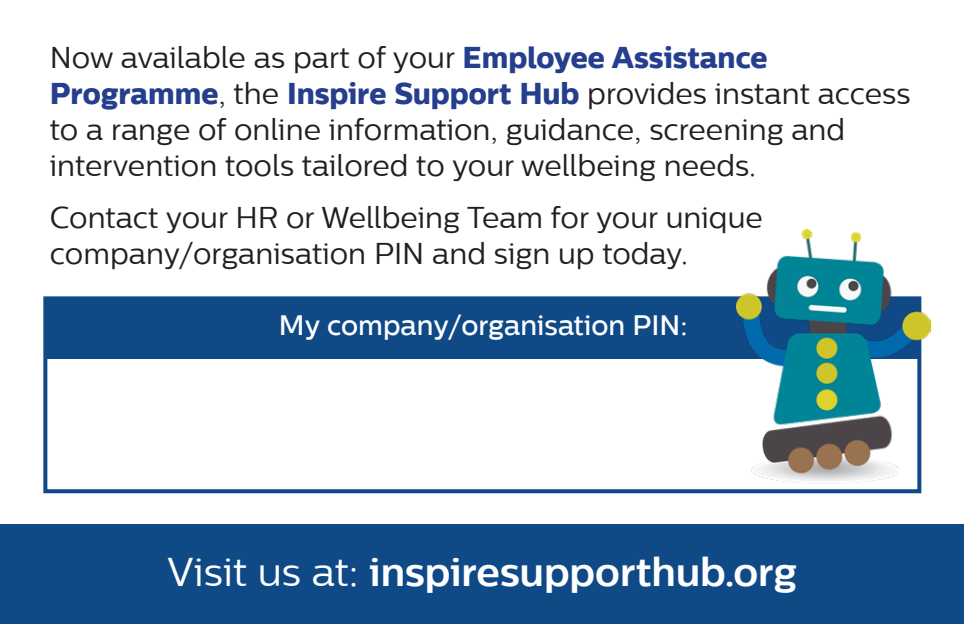
<style>
.page{position:relative;width:964px;height:624px;background:#fff}
.page>*{position:absolute;margin:0;border:0;box-sizing:border-box;transform-origin:0 0}
.t1{font:700 40px "Centrale Sans";color:#fff}
.t2{font:30px/36px "Centrale Sans";color:#231f20}
.t3{font:30px "Centrale Sans X Bold";color:#253f8e}
.t4{font:500 28px "Centrale Sans";color:#fff}
.s1{font-family:"Centrale Sans X Bold";color:#253f8e}
.s2{font-family:"Centrale Sans";color:#231f20}
.s3{font-weight:400}
</style>
<div class="page">
<div style="left:43px;top:296px;width:878px;height:197px;border:4px solid #0f4a87"></div>
<div style="left:45px;top:298px;width:874px;height:61px;background:#0f4a87"></div>
<div style="left:0;top:524px;width:964px;height:100px;background:#0f4a87"></div>
<img style="left:736px;top:230px;width:194px;height:255px">
<p class="t2" style="left:50px;top:39px;width:719px">Now available as part of your <span class="s1">Employee Assistance</span></p>
<p class="t3" style="left:50px;top:75px;width:862px">Programme<span class="s2">, the</span> Inspire Support Hub <span class="s2">provides instant access</span></p>
<p class="t2" style="left:50px;top:111px;width:797px">to a range of online information, guidance, screening and intervention tools tailored to your wellbeing needs.</p>
<p class="t2" style="left:50px;top:199px;width:714px">Contact your HR or Wellbeing Team for your unique company/organisation PIN and sign up today.</p>
<p class="t4" style="left:279px;top:309px;width:410px">My company/organisation PIN:</p>
<h1 class="t1" style="left:167px;top:547px;width:631px"><span class="s3">Visit us at:</span> inspiresupporthub.org</h1>
</div>
